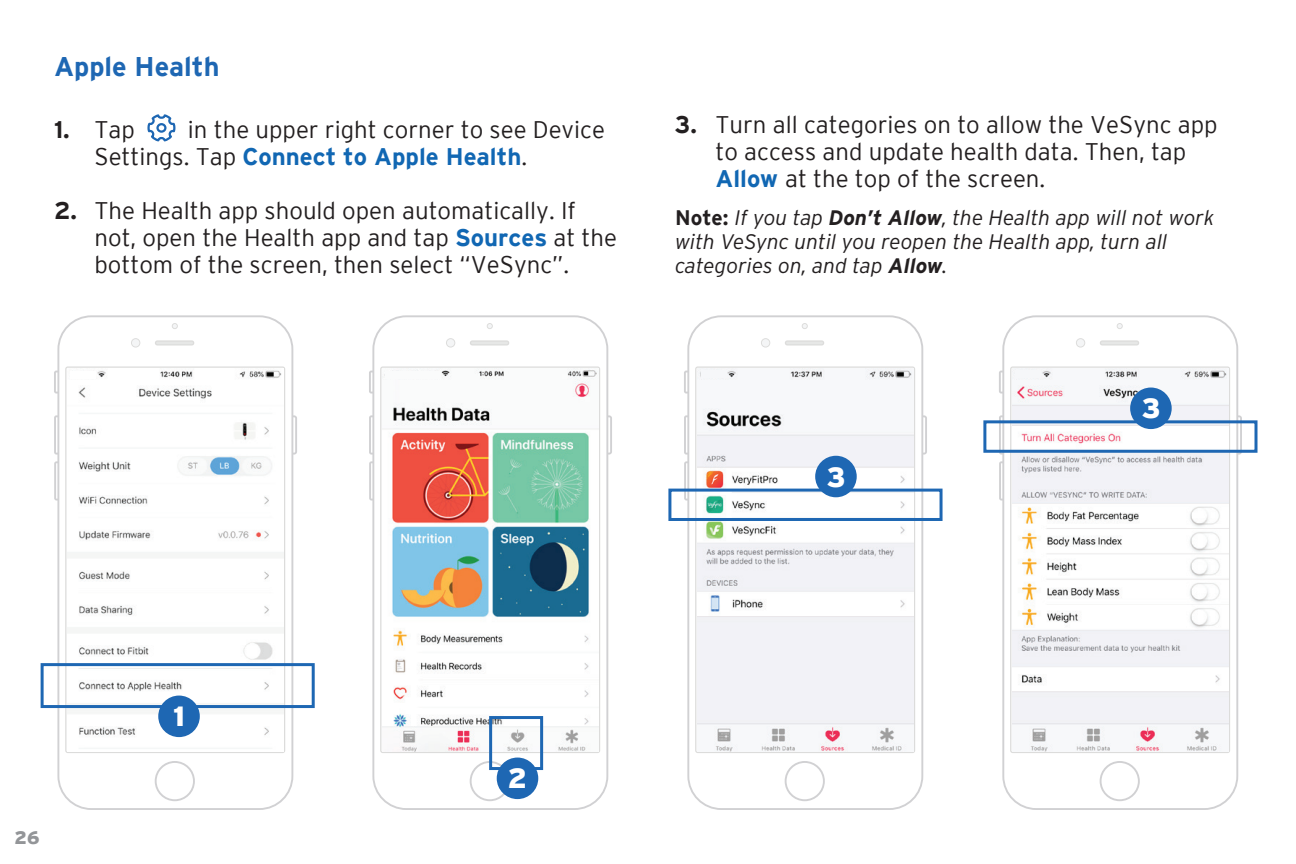
<style>
.page{position:relative;width:1296px;height:864px;background:#fff}
.page>*{position:absolute;margin:0;border:0;box-sizing:border-box;transform-origin:0 0}
.t1{font:900 27.6px "Interstate";color:#fff}
.t2{font:700 27px "Interstate";color:#1e67b3}
.t3{font:300 24px/27px "Interstate";color:#231f20}
.t4{font:italic 300 21px/24px "Interstate";color:#231f20}
.t5{font:900 18px "Interstate";color:#939598}
.s1{font-weight:700;color:#1167b3}
.s2{font-weight:700}
.s3{font-weight:700;font-style:normal}
</style>
<div class="page">
<svg style="left:147px;top:114px;width:29px;height:28px"></svg>
<svg style="left:369px;top:371px;width:3px;height:23px"></svg>
<svg style="left:369px;top:415px;width:3px;height:40px"></svg>
<svg style="left:608px;top:415px;width:4px;height:40px"></svg>
<svg style="left:369px;top:461px;width:3px;height:40px"></svg>
<svg style="left:372px;top:315px;width:236px;height:495px"></svg>
<svg style="left:380px;top:366px;width:220px;height:387px"></svg>
<svg style="left:446px;top:338px;width:9px;height:10px"></svg>
<svg style="left:487px;top:323px;width:6px;height:6px"></svg>
<svg style="left:470px;top:761px;width:40px;height:40px"></svg>
<div style="left:473px;top:764px;width:34px;height:34px;background:#fff;border-radius:50%"></div>
<div style="left:470px;top:340px;width:39px;height:6px;background:#dcdcdb;border-radius:3px"></div>
<img style="left:383px;top:369px;width:215px;height:382px">
<div style="left:385px;top:371px;width:56px;height:8px;background:#fafbfb"></div>
<svg style="left:54px;top:371px;width:3px;height:23px"></svg>
<svg style="left:54px;top:415px;width:3px;height:40px"></svg>
<svg style="left:293px;top:415px;width:4px;height:40px"></svg>
<svg style="left:54px;top:461px;width:3px;height:40px"></svg>
<svg style="left:57px;top:315px;width:236px;height:495px"></svg>
<svg style="left:65px;top:366px;width:220px;height:387px"></svg>
<svg style="left:131px;top:338px;width:9px;height:10px"></svg>
<svg style="left:172px;top:323px;width:6px;height:6px"></svg>
<svg style="left:155px;top:761px;width:40px;height:40px"></svg>
<div style="left:158px;top:764px;width:34px;height:34px;background:#fff;border-radius:50%"></div>
<div style="left:155px;top:340px;width:39px;height:6px;background:#dcdcdb;border-radius:3px"></div>
<img style="left:68px;top:369px;width:215px;height:382px">
<div style="left:70px;top:371px;width:26px;height:8px;background:#fff"></div>
<svg style="left:684px;top:371px;width:3px;height:23px"></svg>
<svg style="left:684px;top:415px;width:3px;height:40px"></svg>
<svg style="left:923px;top:415px;width:4px;height:40px"></svg>
<svg style="left:684px;top:461px;width:3px;height:40px"></svg>
<svg style="left:687px;top:315px;width:236px;height:495px"></svg>
<svg style="left:695px;top:366px;width:220px;height:387px"></svg>
<svg style="left:761px;top:338px;width:9px;height:10px"></svg>
<svg style="left:802px;top:323px;width:6px;height:6px"></svg>
<svg style="left:785px;top:761px;width:40px;height:40px"></svg>
<div style="left:788px;top:764px;width:34px;height:34px;background:#fff;border-radius:50%"></div>
<div style="left:785px;top:340px;width:39px;height:6px;background:#dcdcdb;border-radius:3px"></div>
<img style="left:698px;top:369px;width:215px;height:382px">
<div style="left:701px;top:370px;width:26px;height:8px;background:#f6f7f9"></div>
<svg style="left:999px;top:371px;width:3px;height:23px"></svg>
<svg style="left:999px;top:415px;width:3px;height:40px"></svg>
<svg style="left:1238px;top:415px;width:4px;height:40px"></svg>
<svg style="left:999px;top:461px;width:3px;height:40px"></svg>
<svg style="left:1002px;top:315px;width:236px;height:495px"></svg>
<svg style="left:1010px;top:366px;width:220px;height:387px"></svg>
<svg style="left:1076px;top:338px;width:9px;height:10px"></svg>
<svg style="left:1117px;top:323px;width:6px;height:6px"></svg>
<svg style="left:1100px;top:761px;width:40px;height:40px"></svg>
<div style="left:1103px;top:764px;width:33px;height:34px;background:#fff;border-radius:50%"></div>
<div style="left:1100px;top:340px;width:39px;height:6px;background:#dcdcdb;border-radius:3px"></div>
<img style="left:1013px;top:369px;width:215px;height:382px">
<div style="left:1016px;top:370px;width:25px;height:8px;background:#f6f7f9"></div>
<div style="left:497px;top:758px;width:41px;height:41px;background:#1e67b3;border-radius:50%"></div>
<div style="left:489px;top:716px;width:54px;height:54px;border:3px solid #1e67b3"></div>
<div style="left:158px;top:696px;width:42px;height:41px;background:#1e67b3;border-radius:50%"></div>
<div style="left:815px;top:456px;width:42px;height:41px;background:#1e67b3;border-radius:50%"></div>
<div style="left:1130px;top:388px;width:42px;height:41px;background:#1e67b3;border-radius:50%"></div>
<div style="left:41px;top:663px;width:274px;height:45px;border:3px solid #1e67b3"></div>
<div style="left:668px;top:489px;width:275px;height:32px;border:3px solid #1e67b3"></div>
<div style="left:983px;top:420px;width:275px;height:33px;border:3px solid #1e67b3"></div>
<p class="t2" style="left:54px;top:51px;width:167px">Apple Health</p>
<p class="t3" style="left:94px;top:117px;width:512px;text-indent:93px">in the upper right corner to see Device<br>Settings. Tap <span class="s1">Connect to Apple Health</span>.</p>
<p class="t3" style="left:94px;top:198px;width:524px;text-indent:-40px"><span class="s2">2.</span> The Health app should open automatically. If not, open the Health app and tap <span class="s1">Sources</span> at the bottom of the screen, then select “VeSync”.</p>
<p class="t3" style="left:54px;top:117px;width:82px"><span class="s2">1.</span> Tap</p>
<p class="t3" style="left:715px;top:112px;width:504px;text-indent:-40px"><span class="s2">3.</span> Turn all categories on to allow the VeSync app to access and update health data. Then, tap<br><span class="s1">Allow</span> at the top of the screen.</p>
<p class="t4" style="left:675px;top:206px;width:541px"><span class="s3">Note:</span> If you tap <span class="s2">Don’t Allow</span>, the Health app will not work with VeSync until you reopen the Health app, turn all categories on, and tap <span class="s2">Allow</span>.</p>
<p class="t1" style="left:826px;top:462px;width:20px">3</p>
<p class="t1" style="left:1141px;top:394px;width:20px">3</p>
<p class="t5" style="left:14px;top:828px;width:27px">26</p>
<p class="t1" style="left:173px;top:702px;width:13px">1</p>
<p class="t1" style="left:508px;top:764px;width:21px">2</p>
</div>
